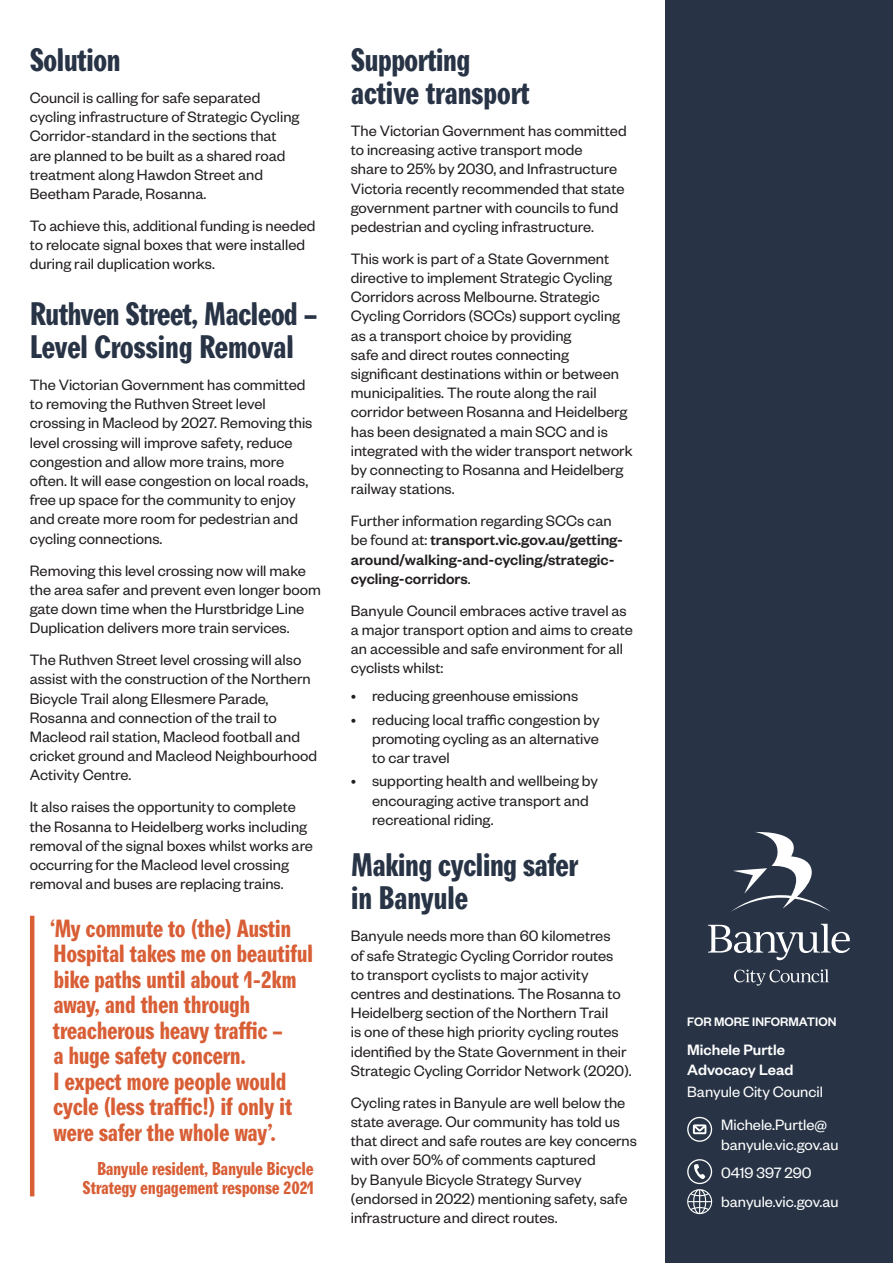
<style>
.page{position:relative;width:893px;height:1263px;background:#fff}
.page>*{position:absolute;margin:0;border:0;box-sizing:border-box;transform-origin:0 0}
.t1{font:31.5px/33px "Agipo Bold Cond";letter-spacing:-.03em;color:#283446}
.t2{font:24px/25.5px "Agipo Bold Cond";letter-spacing:-.02em;color:#d85e36}
.t3{font:18px/19.5px "Agipo Bold Cond";letter-spacing:-.02em;color:#d85e36;text-align:right}
.t4{font:16.5px/19.2px "Founders Grotesk";color:#231f20}
.t5{font:500 16.5px/19.2px "Founders Grotesk";color:#231f20}
.t6{font:16.5px/19.8px "Founders Grotesk";color:#fff}
.t7{font:500 16.5px/19.8px "Founders Grotesk";color:#fff}
.t8{font:500 13.5px "Founders Grotesk";color:#fff}
.s1{font-weight:400}
</style>
<div class="page">
<div style="left:665px;top:0;width:228px;height:1263px;background:#283446"></div>
<hr style="left:30px;top:916px;width:4px;height:280px;background:#d85e36">
<svg style="left:708px;top:924px;width:142px;height:36px"></svg>
<svg style="left:734px;top:969px;width:95px;height:17px"></svg>
<svg style="left:731px;top:832px;width:99px;height:80px"></svg>
<div style="left:687px;top:1117px;width:25px;height:25px;border:1px solid #fff;border-radius:50%"></div>
<svg style="left:693px;top:1124px;width:13px;height:10px"></svg>
<svg style="left:694px;top:1164px;width:11px;height:15px"></svg>
<div style="left:687px;top:1159px;width:25px;height:25px;border:1px solid #fff;border-radius:50%"></div>
<svg style="left:687px;top:1189px;width:25px;height:25px"></svg>
<p class="t1" style="left:30px;top:41px;width:93px">Solution</p>
<p class="t4" style="left:30px;top:87px;width:271px">Council is calling for safe separated cycling infrastructure of Strategic Cycling Corridor-standard in the sections that are planned to be built as a shared road treatment along Hawdon Street and Beetham Parade, Rosanna.</p>
<p class="t4" style="left:30px;top:215px;width:287px">To achieve this, additional funding is needed to relocate signal boxes that were installed during rail duplication works.</p>
<p class="t1" style="left:30px;top:295px;width:290px">Ruthven Street, Macleod –<br>Level Crossing Removal</p>
<p class="t4" style="left:30px;top:374px;width:284px">The Victorian Government has committed to removing the Ruthven Street level crossing in Macleod by 2027. Removing this level crossing will improve safety, reduce congestion and allow more trains, more often. It will ease congestion on local roads, free up space for the community to enjoy and create more room for pedestrian and cycling connections.</p>
<p class="t4" style="left:30px;top:560px;width:293px">Removing this level crossing now will make the area safer and prevent even longer boom gate down time when the Hurstbridge Line Duplication delivers more train services.</p>
<p class="t4" style="left:30px;top:649px;width:289px">The Ruthven Street level crossing will also assist with the construction of the Northern Bicycle Trail along Ellesmere Parade, Rosanna and connection of the trail to Macleod rail station, Macleod football and cricket ground and Macleod Neighbourhood Activity Centre.</p>
<p class="t4" style="left:30px;top:797px;width:285px">It also raises the opportunity to complete the Rosanna to Heidelberg works including removal of the signal boxes whilst works are occurring for the Macleod level crossing removal and buses are replacing trains.</p>
<p class="t2" style="left:50px;top:914px;width:265px">‘My commute to (the) Austin<br>Hospital takes me on beautiful bike paths until about 1-2km away, and then through treacherous heavy traffic –<br>a huge safety concern.</p>
<p class="t2" style="left:53px;top:1067px;width:241px">I expect more people would cycle (less traffic!) if only it were safer the whole way’.</p>
<p class="t3" style="left:83px;top:1157px;width:233px">Banyule resident, Banyule Bicycle<br>Strategy engagement response 2021</p>
<p class="t1" style="left:351px;top:41px;width:181px">Supporting active transport</p>
<p class="t4" style="left:351px;top:120px;width:277px">The Victorian Government has committed to increasing active transport mode<br>share to 25% by 2030, and Infrastructure Victoria recently recommended that state government partner with councils to fund pedestrian and cycling infrastructure.</p>
<p class="t4" style="left:351px;top:248px;width:283px">This work is part of a State Government directive to implement Strategic Cycling Corridors across Melbourne. Strategic Cycling Corridors (SCCs) support cycling as a transport choice by providing<br>safe and direct routes connecting significant destinations within or between municipalities. The route along the rail corridor between Rosanna and Heidelberg has been designated a main SCC and is integrated with the wider transport network by connecting to Rosanna and Heidelberg railway stations.</p>
<p class="t5" style="left:351px;top:511px;width:274px"><span class="s1">Further information regarding SCCs can be found at:</span> transport.vic.gov.au/getting&shy;around/walking-and-cycling/strategic&shy;cycling-corridors<span class="s1">.</span></p>
<p class="t4" style="left:351px;top:600px;width:283px">Banyule Council embraces active travel as a major transport option and aims to create an accessible and safe environment for all cyclists whilst:</p>
<p class="t4" style="left:351px;top:685px;width:229px">• reducing greenhouse emissions</p>
<p class="t4" style="left:372px;top:709px;width:229px;text-align:justify;text-indent:-21px">• reducing local traffic congestion by promoting cycling as an alternative to car travel</p>
<p class="t4" style="left:372px;top:771px;width:228px;text-indent:-21px">• supporting health and wellbeing by encouraging active transport and recreational riding.</p>
<p class="t1" style="left:351px;top:846px;width:229px">Making cycling safer in Banyule</p>
<p class="t4" style="left:351px;top:926px;width:282px">Banyule needs more than 60 kilometres<br>of safe Strategic Cycling Corridor routes<br>to transport cyclists to major activity centres and destinations. The Rosanna to Heidelberg section of the Northern Trail<br>is one of these high priority cycling routes identified by the State Government in their Strategic Cycling Corridor Network (2020).</p>
<p class="t4" style="left:351px;top:1092px;width:288px">Cycling rates in Banyule are well below the state average. Our community has told us that direct and safe routes are key concerns with over 50% of comments captured<br>by Banyule Bicycle Strategy Survey (endorsed in 2022) mentioning safety, safe infrastructure and direct routes.</p>
<p class="t8" style="left:687px;top:1014px;width:151px">FOR MORE INFORMATION</p>
<p class="t7" style="left:687px;top:1039px;width:108px">Michele Purtle<br>Advocacy Lead</p>
<p class="t6" style="left:687px;top:1081px;width:137px">Banyule City Council</p>
<p class="t6" style="left:721px;top:1114px;width:119px">Michele.Purtle@ banyule.vic.gov.au</p>
<p class="t6" style="left:721px;top:1162px;width:92px">0419 397 290</p>
<p class="t6" style="left:721px;top:1190px;width:119px">banyule.vic.gov.au</p>
</div>
